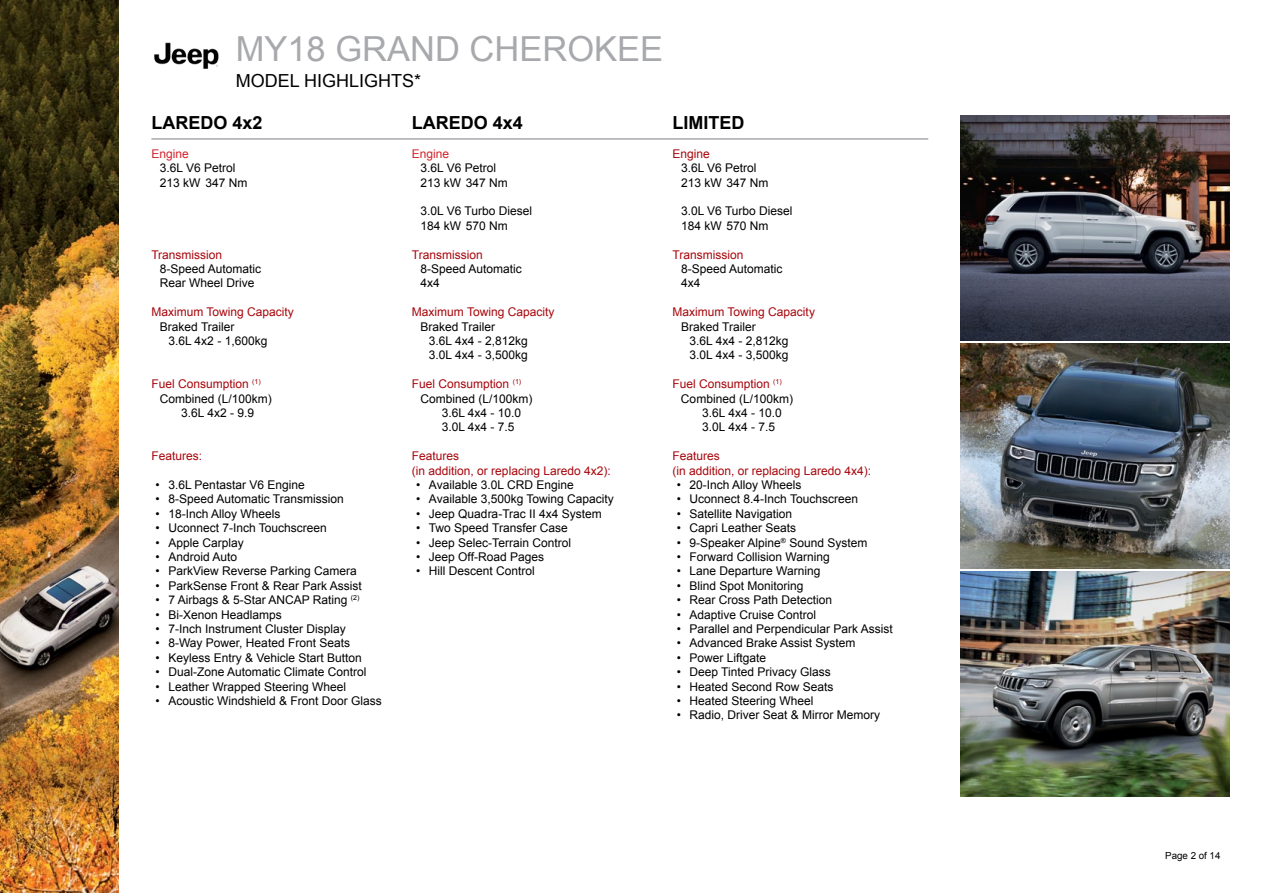
<style>
.page{position:relative;width:1263px;height:893px;background:#fff}
.page>*{position:absolute;margin:0;border:0;box-sizing:border-box;transform-origin:0 0}
.t1{font:34.5px "Arial";color:#a7a9ac}
.t2{font:700 18px "Arial";color:#000}
.t3{font:18px "Arial";color:#000}
.t4{font:12px/14.4px "Arial";color:#000}
.t5{font:12px/14.4px "Arial";color:#a7060c}
.t6{font:12px "Arial";color:#d2232a}
.t7{font:9.75px "Arial";color:#000}
</style>
<div class="page">
<img style="left:154px;top:42px;width:65px;height:27px">
<img style="left:961px;top:344px;width:268px;height:224px">
<img style="left:961px;top:116px;width:268px;height:224px">
<hr style="left:151px;top:138px;width:777px;height:2px;background:#a7a9ac">
<img style="left:961px;top:572px;width:268px;height:224px">
<img style="left:0;top:0;width:118px;height:893px">
<h1 class="t1" style="left:236px;top:27px;width:429px">MY18 GRAND CHEROKEE</h1>
<h2 class="t3" style="left:236px;top:69px;width:187px">MODEL HIGHLIGHTS*</h2>
<h2 class="t2" style="left:412px;top:111px;width:113px">LAREDO 4x4</h2>
<p class="t6" style="left:412px;top:146px;width:39px">Engine</p>
<p class="t4" style="left:420px;top:161px;width:89px">3.6L V6 Petrol<br>213 kW 347 Nm</p>
<p class="t4" style="left:420px;top:204px;width:113px">3.0L V6 Turbo Diesel<br>184 kW 570 Nm</p>
<p class="t5" style="left:412px;top:247px;width:72px">Transmission</p>
<p class="t4" style="left:420px;top:262px;width:103px">8-Speed Automatic<br>4x4</p>
<p class="t5" style="left:412px;top:305px;width:144px">Maximum Towing Capacity</p>
<p class="t4" style="left:429px;top:319px;width:100px;text-indent:-9px">Braked Trailer<br>3.6L 4x4 - 2,812kg<br>3.0L 4x4 - 3,500kg</p>
<p class="t5" style="left:412px;top:377px;width:111px">Fuel Consumption <sup>(1)</sup></p>
<p class="t4" style="left:420px;top:391px;width:114px">Combined (L/100km)</p>
<p class="t4" style="left:442px;top:406px;width:81px">3.6L 4x4 - 10.0</p>
<p class="t4" style="left:442px;top:420px;width:74px">3.0L 4x4 - 7.5</p>
<p class="t5" style="left:412px;top:449px;width:200px">Features<br>(in addition, or replacing Laredo 4x2):</p>
<p class="t4" style="left:416px;top:478px;width:159px">• Available 3.0L CRD Engine</p>
<p class="t4" style="left:416px;top:492px;width:199px">• Available 3,500kg Towing Capacity</p>
<p class="t4" style="left:416px;top:506px;width:187px">• Jeep Quadra-Trac II 4x4 System</p>
<p class="t4" style="left:416px;top:521px;width:153px">• Two Speed Transfer Case</p>
<p class="t4" style="left:416px;top:535px;width:156px">• Jeep Selec-Terrain Control</p>
<p class="t4" style="left:416px;top:550px;width:129px">• Jeep Off-Road Pages</p>
<p class="t4" style="left:416px;top:564px;width:120px">• Hill Descent Control</p>
<h2 class="t2" style="left:151px;top:111px;width:113px">LAREDO 4x2</h2>
<p class="t6" style="left:151px;top:146px;width:39px">Engine</p>
<p class="t4" style="left:160px;top:161px;width:89px">3.6L V6 Petrol<br>213 kW 347 Nm</p>
<p class="t5" style="left:151px;top:247px;width:72px">Transmission</p>
<p class="t4" style="left:160px;top:262px;width:103px">8-Speed Automatic<br>Rear Wheel Drive</p>
<p class="t5" style="left:151px;top:305px;width:144px">Maximum Towing Capacity</p>
<p class="t4" style="left:168px;top:319px;width:100px;text-indent:-9px">Braked Trailer<br>3.6L 4x2 - 1,600kg</p>
<p class="t5" style="left:151px;top:377px;width:111px">Fuel Consumption <sup>(1)</sup></p>
<p class="t4" style="left:160px;top:391px;width:114px">Combined (L/100km)</p>
<p class="t4" style="left:181px;top:406px;width:74px">3.6L 4x2 - 9.9</p>
<p class="t5" style="left:151px;top:449px;width:52px">Features:</p>
<p class="t4" style="left:156px;top:478px;width:151px">• 3.6L Pentastar V6 Engine</p>
<p class="t4" style="left:156px;top:492px;width:190px">• 8-Speed Automatic Transmission</p>
<p class="t4" style="left:156px;top:506px;width:126px">• 18-Inch Alloy Wheels</p>
<p class="t4" style="left:156px;top:521px;width:173px">• Uconnect 7-Inch Touchscreen</p>
<p class="t4" style="left:156px;top:535px;width:90px">• Apple Carplay</p>
<p class="t4" style="left:156px;top:550px;width:83px">• Android Auto</p>
<p class="t4" style="left:156px;top:564px;width:203px">• ParkView Reverse Parking Camera</p>
<p class="t4" style="left:156px;top:578px;width:208px">• ParkSense Front &amp; Rear Park Assist</p>
<p class="t4" style="left:156px;top:593px;width:205px">• 7 Airbags &amp; 5-Star ANCAP Rating <sup>(2)</sup></p>
<p class="t4" style="left:156px;top:607px;width:128px">• Bi-Xenon Headlamps</p>
<p class="t4" style="left:156px;top:622px;width:192px">• 7-Inch Instrument Cluster Display</p>
<p class="t4" style="left:156px;top:636px;width:196px">• 8-Way Power, Heated Front Seats</p>
<p class="t4" style="left:156px;top:650px;width:208px">• Keyless Entry &amp; Vehicle Start Button</p>
<p class="t4" style="left:156px;top:665px;width:212px">• Dual-Zone Automatic Climate Control</p>
<p class="t4" style="left:156px;top:679px;width:192px">• Leather Wrapped Steering Wheel</p>
<p class="t4" style="left:156px;top:694px;width:228px">• Acoustic Windshield &amp; Front Door Glass</p>
<h2 class="t2" style="left:672px;top:111px;width:73px">LIMITED</h2>
<p class="t5" style="left:672px;top:146px;width:39px">Engine</p>
<p class="t4" style="left:681px;top:161px;width:89px">3.6L V6 Petrol<br>213 kW 347 Nm</p>
<p class="t4" style="left:681px;top:204px;width:113px">3.0L V6 Turbo Diesel<br>184 kW 570 Nm</p>
<p class="t5" style="left:672px;top:247px;width:72px">Transmission</p>
<p class="t4" style="left:681px;top:262px;width:103px">8-Speed Automatic<br>4x4</p>
<p class="t5" style="left:672px;top:305px;width:144px">Maximum Towing Capacity</p>
<p class="t4" style="left:689px;top:319px;width:100px;text-indent:-9px">Braked Trailer<br>3.6L 4x4 - 2,812kg<br>3.0L 4x4 - 3,500kg</p>
<p class="t5" style="left:672px;top:377px;width:111px">Fuel Consumption <sup>(1)</sup></p>
<p class="t4" style="left:681px;top:391px;width:114px">Combined (L/100km)</p>
<p class="t4" style="left:702px;top:406px;width:81px">3.6L 4x4 - 10.0</p>
<p class="t4" style="left:702px;top:420px;width:74px">3.0L 4x4 - 7.5</p>
<p class="t5" style="left:672px;top:449px;width:200px">Features<br>(in addition, or replacing Laredo 4x4):</p>
<p class="t4" style="left:677px;top:478px;width:126px">• 20-Inch Alloy Wheels</p>
<p class="t4" style="left:677px;top:492px;width:183px">• Uconnect 8.4-Inch Touchscreen</p>
<p class="t4" style="left:677px;top:506px;width:117px">• Satellite Navigation</p>
<p class="t4" style="left:677px;top:521px;width:121px">• Capri Leather Seats</p>
<p class="t4" style="left:677px;top:535px;width:192px">• 9-Speaker Alpine<sup>®</sup> Sound System</p>
<p class="t4" style="left:677px;top:550px;width:155px">• Forward Collision Warning</p>
<p class="t4" style="left:677px;top:564px;width:145px">• Lane Departure Warning</p>
<p class="t4" style="left:677px;top:578px;width:128px">• Blind Spot Monitoring</p>
<p class="t4" style="left:677px;top:593px;width:157px">• Rear Cross Path Detection</p>
<p class="t4" style="left:677px;top:607px;width:141px">• Adaptive Cruise Control</p>
<p class="t4" style="left:677px;top:622px;width:218px">• Parallel and Perpendicular Park Assist</p>
<p class="t4" style="left:677px;top:636px;width:180px">• Advanced Brake Assist System</p>
<p class="t4" style="left:677px;top:650px;width:91px">• Power Liftgate</p>
<p class="t4" style="left:677px;top:665px;width:156px">• Deep Tinted Privacy Glass</p>
<p class="t4" style="left:677px;top:679px;width:158px">• Heated Second Row Seats</p>
<p class="t4" style="left:677px;top:694px;width:138px">• Heated Steering Wheel</p>
<p class="t4" style="left:677px;top:708px;width:205px">• Radio, Driver Seat &amp; Mirror Memory</p>
<p class="t7" style="left:1165px;top:849px;width:57px">Page 2 of 14</p>
</div>
